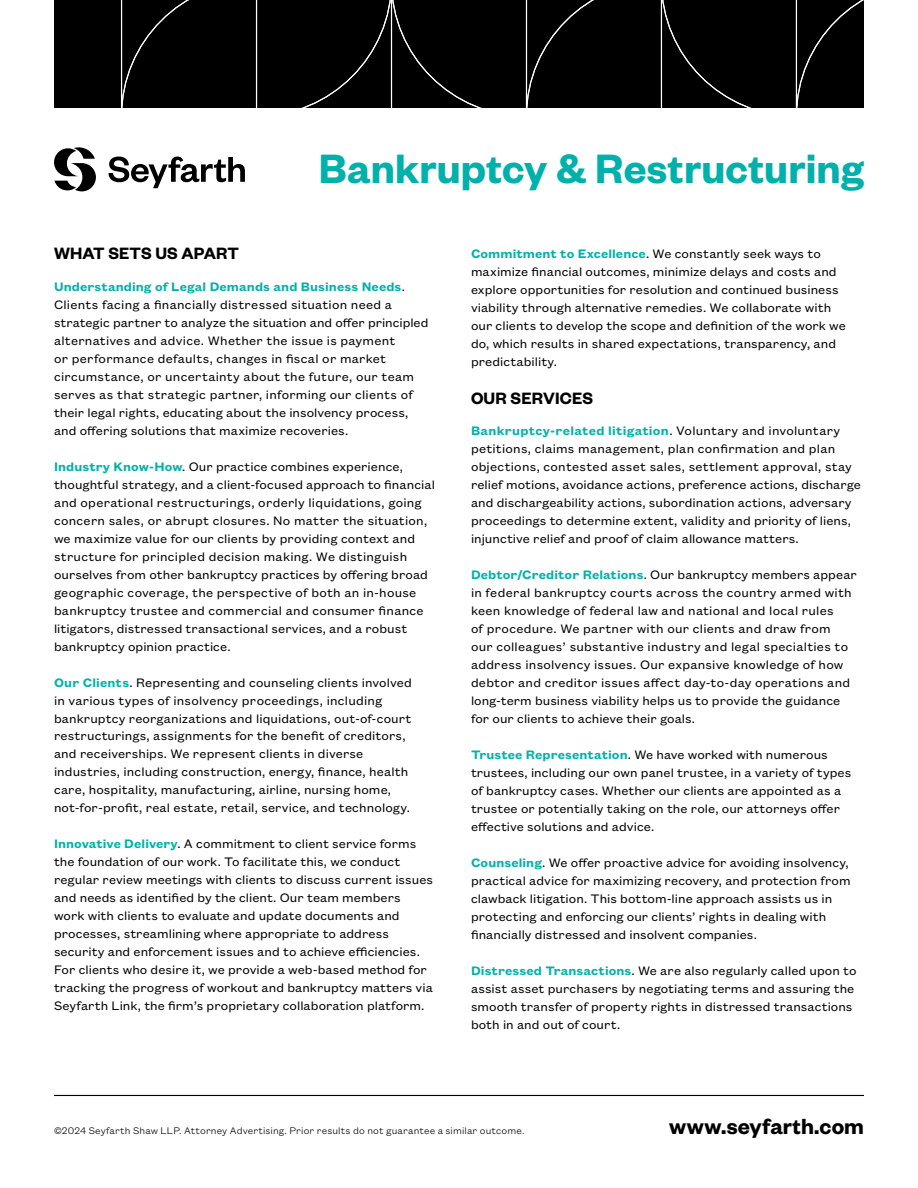
<style>
.page{position:relative;width:918px;height:1188px;background:#fff}
.page>*{position:absolute;margin:0;border:0;box-sizing:border-box;transform-origin:0 0}
.t1{font:600 45px "Founders Grotesk";letter-spacing:.005em;color:#00b1ab}
.t2{font:600 24px "Founders Grotesk";letter-spacing:.005em;color:#000}
.t3{font:600 18px "Founders Grotesk";letter-spacing:.005em;color:#000}
.t4{font:13.5px/18px "Founders Grotesk Text";letter-spacing:.005em;color:#000}
.t5{font:300 10.5px "Founders Grotesk Text";letter-spacing:.01em;color:#000}
.s1{font-weight:600;color:#00b1ab}
</style>
<div class="page">
<div style="left:54px;top:0;width:810px;height:108px;background:#000"></div>
<hr style="left:54px;top:1095px;width:810px;height:1px;background:#000">
<svg style="left:54px;top:147px;width:191px;height:45px"></svg>
<h1 class="t1" style="left:319px;top:140px;width:547px">Bankruptcy &amp; Restructuring</h1>
<h3 class="t3" style="left:54px;top:242px;width:186px">WHAT SETS US APART</h3>
<p class="t4" style="left:54px;top:276px;width:376px"><span class="s1">Understanding of Legal Demands and Business Needs</span>.<br>Clients facing a financially distressed situation need a strategic partner to analyze the situation and offer principled alternatives and advice. Whether the issue is payment<br>or performance defaults, changes in fiscal or market circumstance, or uncertainty about the future, our team serves as that strategic partner, informing our clients of their legal rights, educating about the insolvency process, and offering solutions that maximize recoveries.</p>
<p class="t4" style="left:54px;top:456px;width:382px"><span class="s1">Industry Know-How</span>. Our practice combines experience, thoughtful strategy, and a client-focused approach to financial and operational restructurings, orderly liquidations, going concern sales, or abrupt closures. No matter the situation, we maximize value for our clients by providing context and structure for principled decision making. We distinguish ourselves from other bankruptcy practices by offering broad geographic coverage, the perspective of both an in-house bankruptcy trustee and commercial and consumer finance litigators, distressed transactional services, and a robust bankruptcy opinion practice.</p>
<p class="t4" style="left:54px;top:672px;width:359px"><span class="s1">Our Clients</span>. Representing and counseling clients involved in various types of insolvency proceedings, including bankruptcy reorganizations and liquidations, out-of-court restructurings, assignments for the benefit of creditors, and receiverships. We represent clients in diverse industries, including construction, energy, finance, health care, hospitality, manufacturing, airline, nursing home, not‑for‑profit, real estate, retail, service, and technology.</p>
<p class="t4" style="left:54px;top:834px;width:381px"><span class="s1">Innovative Delivery</span>. A commitment to client service forms the foundation of our work. To facilitate this, we conduct regular review meetings with clients to discuss current issues and needs as identified by the client. Our team members work with clients to evaluate and update documents and processes, streamlining where appropriate to address security and enforcement issues and to achieve efficiencies.<br>For clients who desire it, we provide a web-based method for tracking the progress of workout and bankruptcy matters via Seyfarth Link, the firm’s proprietary collaboration platform.</p>
<p class="t4" style="left:471px;top:244px;width:376px"><span class="s1">Commitment to Excellence</span>. We constantly seek ways to maximize financial outcomes, minimize delays and costs and explore opportunities for resolution and continued business viability through alternative remedies. We collaborate with our clients to develop the scope and definition of the work we do, which results in shared expectations, transparency, and predictability.</p>
<h3 class="t3" style="left:471px;top:387px;width:124px">OUR SERVICES</h3>
<p class="t4" style="left:471px;top:421px;width:392px"><span class="s1">Bankruptcy-related litigation</span>. Voluntary and involuntary petitions, claims management, plan confirmation and plan objections, contested asset sales, settlement approval, stay relief motions, avoidance actions, preference actions, discharge and dischargeability actions, subordination actions, adversary proceedings to determine extent, validity and priority of liens, injunctive relief and proof of claim allowance matters.</p>
<p class="t4" style="left:471px;top:565px;width:387px"><span class="s1">Debtor/Creditor Relations</span>. Our bankruptcy members appear in federal bankruptcy courts across the country armed with keen knowledge of federal law and national and local rules<br>of procedure. We partner with our clients and draw from<br>our colleagues’ substantive industry and legal specialties to address insolvency issues. Our expansive knowledge of how debtor and creditor issues affect day-to-day operations and long-term business viability helps us to provide the guidance for our clients to achieve their goals.</p>
<p class="t4" style="left:471px;top:745px;width:382px"><span class="s1">Trustee Representation</span>. We have worked with numerous trustees, including our own panel trustee, in a variety of types of bankruptcy cases. Whether our clients are appointed as a trustee or potentially taking on the role, our attorneys offer effective solutions and advice.</p>
<p class="t4" style="left:471px;top:853px;width:381px"><span class="s1">Counseling</span>. We offer proactive advice for avoiding insolvency, practical advice for maximizing recovery, and protection from clawback litigation. This bottom-line approach assists us in protecting and enforcing our clients’ rights in dealing with financially distressed and insolvent companies.</p>
<p class="t4" style="left:471px;top:961px;width:387px"><span class="s1">Distressed Transactions</span>. We are also regularly called upon to assist asset purchasers by negotiating terms and assuring the smooth transfer of property rights in distressed transactions both in and out of court.</p>
<p class="t5" style="left:54px;top:1124px;width:472px">©2024 Seyfarth Shaw LLP. Attorney Advertising. Prior results do not guarantee a similar outcome.</p>
<h2 class="t2" style="left:669px;top:1111px;width:196px">www.seyfarth.com</h2>
</div>
